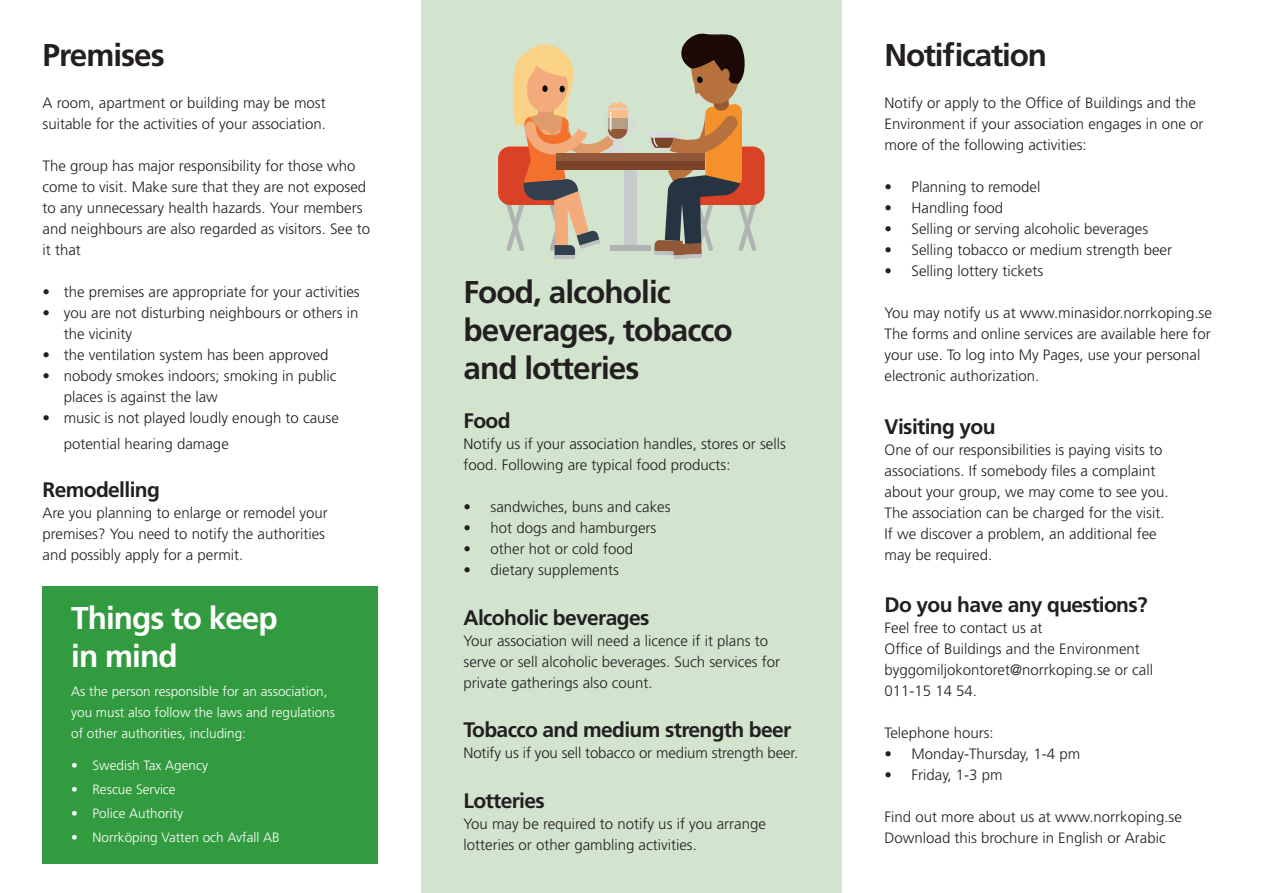
<style>
.page{position:relative;width:1263px;height:893px;background:#fff}
.page>*{position:absolute;margin:0;border:0;box-sizing:border-box;transform-origin:0 0}
.t1{font:700 31.5px/37.8px "Frutiger LT Std";letter-spacing:-.03em;color:#231f20}
.t2{font:700 31.5px/37.8px "Frutiger LT Std";letter-spacing:-.03em;color:#fff}
.t3{font:700 21px "Frutiger LT Std";letter-spacing:-.03em;color:#231f20}
.t4{font:300 15px/21px "Frutiger LT Std";color:#231f20}
.t5{font:300 13.5px/21px "Frutiger LT Std";color:#fff}
</style>
<div class="page">
<div style="left:421px;top:0;width:421px;height:893px;background:#d2e3ce"></div>
<div style="left:556px;top:153px;width:149px;height:8px;background:#92583a"></div>
<div style="left:556px;top:161px;width:149px;height:9px;background:#7b4327"></div>
<div style="left:610px;top:245px;width:41px;height:6px;background:#b0b3b3"></div>
<svg style="left:649px;top:33px;width:116px;height:226px"></svg>
<svg style="left:498px;top:44px;width:139px;height:211px"></svg>
<hr style="left:554px;top:255px;width:21px;height:4px;background:#bec0c1">
<div style="left:43px;top:587px;width:335px;height:277px;background:#329b3f"></div>
<p class="t1" style="left:43px;top:36px;width:124px">Premises</p>
<p class="t4" style="left:43px;top:93px;width:285px">A room, apartment or building may be most suitable for the activities of your association.</p>
<p class="t4" style="left:43px;top:156px;width:329px">The group has major responsibility for those who come to visit. Make sure that they are not exposed to any unnecessary health hazards. Your members and neighbours are also regarded as visitors. See to it that</p>
<p class="t4" style="left:43px;top:282px;width:319px">• the premises are appropriate for your activities</p>
<p class="t4" style="left:64px;top:303px;width:296px;text-indent:-21px">• you are not disturbing neighbours or others in the vicinity</p>
<p class="t4" style="left:43px;top:345px;width:288px">• the ventilation system has been approved</p>
<p class="t4" style="left:64px;top:366px;width:274px;text-indent:-21px">• nobody smokes indoors; smoking in public places is against the law</p>
<p class="t4" style="left:64px;top:405px;width:277px;line-height:25.5px;text-indent:-21px">• music is not played loudly enough to cause potential hearing damage</p>
<p class="t3" style="left:43px;top:478px;width:119px">Remodelling</p>
<p class="t4" style="left:43px;top:503px;width:287px">Are you planning to enlarge or remodel your premises? You need to notify the authorities and possibly apply for a permit.</p>
<p class="t2" style="left:71px;top:599px;width:208px">Things to keep in mind</p>
<p class="t5" style="left:71px;top:681px;width:265px">As the person responsible for an association, you must also follow the laws and regulations of other authorities, including:</p>
<p class="t5" style="left:71px;top:755px;width:138px">• Swedish Tax Agency</p>
<p class="t5" style="left:71px;top:779px;width:106px">• Rescue Service</p>
<p class="t5" style="left:71px;top:803px;width:114px">• Police Authority</p>
<p class="t5" style="left:71px;top:827px;width:210px">• Norrköping Vatten och Avfall AB</p>
<p class="t1" style="left:463px;top:274px;width:271px">Food, alcoholic beverages, tobacco and lotteries</p>
<p class="t3" style="left:463px;top:409px;width:49px">Food</p>
<p class="t4" style="left:463px;top:434px;width:324px">Notify us if your association handles, stores or sells food. Following are typical food products:</p>
<p class="t4" style="left:463px;top:497px;width:209px">• sandwiches, buns and cakes</p>
<p class="t4" style="left:463px;top:518px;width:194px">• hot dogs and hamburgers</p>
<p class="t4" style="left:463px;top:539px;width:171px">• other hot or cold food</p>
<p class="t4" style="left:463px;top:560px;width:157px">• dietary supplements</p>
<p class="t3" style="left:463px;top:605px;width:187px">Alcoholic beverages</p>
<p class="t4" style="left:463px;top:630px;width:318px">Your association will need a licence if it plans to serve or sell alcoholic beverages. Such services for private gatherings also count.</p>
<p class="t3" style="left:463px;top:718px;width:329px">Tobacco and medium strength beer</p>
<p class="t4" style="left:463px;top:743px;width:336px">Notify us if you sell tobacco or medium strength beer.</p>
<p class="t3" style="left:463px;top:788px;width:83px">Lotteries</p>
<p class="t4" style="left:463px;top:813px;width:304px">You may be required to notify us if you arrange lotteries or other gambling activities.</p>
<p class="t1" style="left:884px;top:36px;width:164px">Notification</p>
<p class="t4" style="left:884px;top:93px;width:320px">Notify or apply to the Office of Buildings and the<br>Environment if your association engages in one or more of the following activities:</p>
<p class="t4" style="left:884px;top:177px;width:157px">• Planning to remodel</p>
<p class="t4" style="left:884px;top:198px;width:120px">• Handling food</p>
<p class="t4" style="left:884px;top:219px;width:265px">• Selling or serving alcoholic beverages</p>
<p class="t4" style="left:884px;top:240px;width:289px">• Selling tobacco or medium strength beer</p>
<p class="t4" style="left:884px;top:261px;width:160px">• Selling lottery tickets</p>
<p class="t4" style="left:884px;top:303px;width:329px">You may notify us at www.minasidor.norrkoping.se</p>
<p class="t4" style="left:884px;top:324px;width:328px">The forms and online services are available here for your use. To log into My Pages, use your personal electronic authorization.</p>
<p class="t3" style="left:884px;top:414px;width:113px">Visiting you</p>
<p class="t4" style="left:884px;top:439px;width:285px">One of our responsibilities is paying visits to associations. If somebody files a complaint about your group, we may come to see you.<br>The association can be charged for the visit.<br>If we discover a problem, an additional fee may be required.</p>
<p class="t3" style="left:884px;top:593px;width:265px">Do you have any questions?</p>
<p class="t4" style="left:884px;top:618px;width:160px">Feel free to contact us at</p>
<p class="t4" style="left:884px;top:639px;width:270px">Office of Buildings and the Environment byggomiljokontoret@norrkoping.se or call</p>
<p class="t4" style="left:884px;top:681px;width:94px">011-15 14 54.</p>
<p class="t4" style="left:884px;top:723px;width:111px">Telephone hours:</p>
<p class="t4" style="left:884px;top:744px;width:197px">• Monday-Thursday, 1-4 pm</p>
<p class="t4" style="left:884px;top:765px;width:120px">• Friday, 1-3 pm</p>
<p class="t4" style="left:884px;top:807px;width:299px">Find out more about us at www.norrkoping.se</p>
<p class="t4" style="left:884px;top:828px;width:283px">Download this brochure in English or Arabic</p>
</div>
